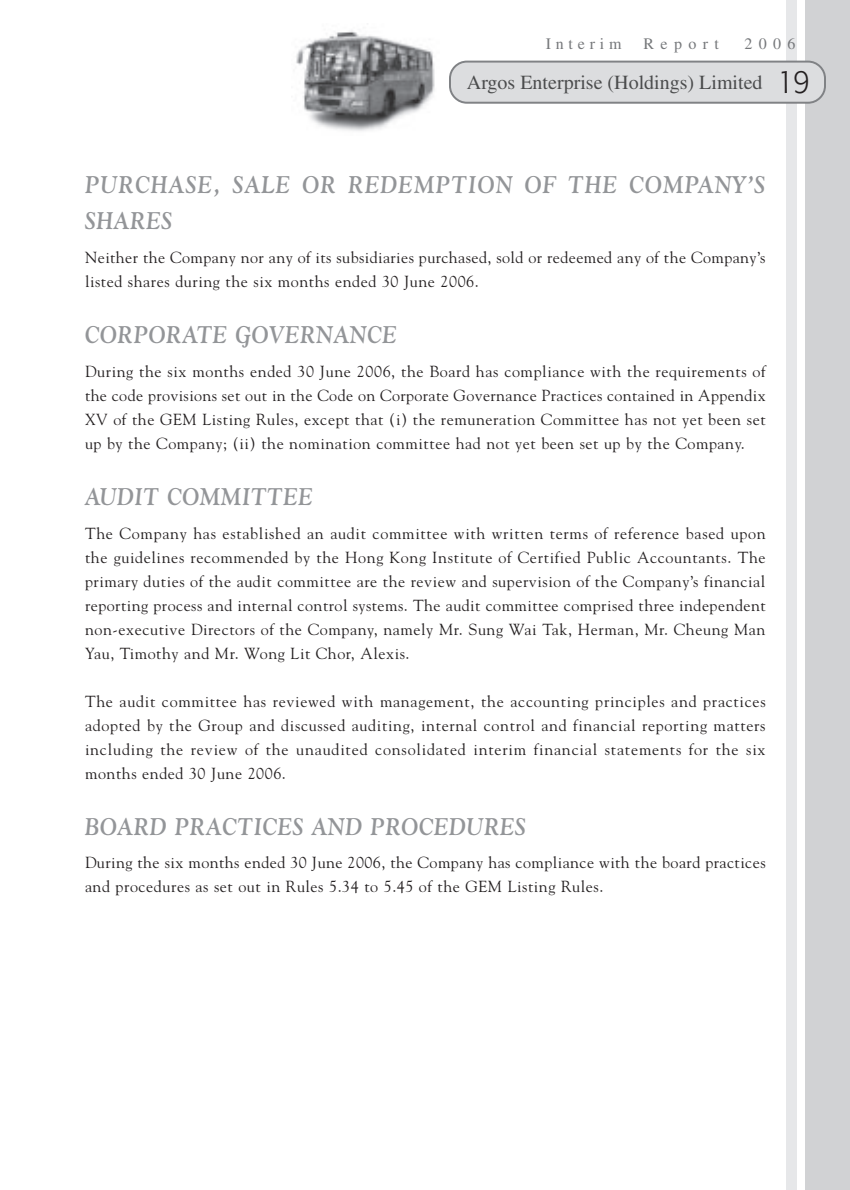
<style>
.page{position:relative;width:850px;height:1190px;background:#fff}
.page>*{position:absolute;margin:0;border:0;box-sizing:border-box;transform-origin:0 0}
.t1{font:italic 700 24px "Goudy";letter-spacing:.03em;color:#939598;scale:.9 1}
.t2{font:italic 700 24px/36px "Goudy";letter-spacing:.055em;color:#939598;scale:.9 1}
.t3{font:20px "Times";color:#4b4c4d}
.t4{font:16px/24px "Goudy";letter-spacing:.035em;color:#231f20;text-align:justify}
.t5{font:16px "Times";letter-spacing:.4em;color:#76787b}
.t6{font:16px "Times";letter-spacing:.3em;color:#76787b}
.s1{font-family:"Formata";font-weight:300;font-size:32px;color:#231f20}
</style>
<div class="page">
<div style="left:786px;top:0;width:10px;height:1190px;background:#e6e7e9"></div>
<div style="left:805px;top:0;width:45px;height:1190px;background:#d1d2d4"></div>
<img style="left:296px;top:30px;width:139px;height:101px">
<svg style="left:449px;top:60px;width:377px;height:45px;background:#d4d5d7"></svg>
<p class="t6" style="left:546px;top:38px;width:77px">Interim</p>
<p class="t5" style="left:644px;top:38px;width:77px">Report</p>
<p class="t5" style="left:744px;top:38px;width:53px">2006</p>
<p class="t3" style="left:467px;top:76px;width:345px">Argos Enterprise (Holdings) Limited <span class="s1">19</span></p>
<h1 class="t2" style="left:85px;top:169px;width:757px">PURCHASE, SALE OR REDEMPTION OF THE COMPANY’S<br>SHARES</h1>
<p class="t4" style="left:85px;top:247px;width:682px">Neither the Company nor any of its subsidiaries purchased, sold or redeemed any of the Company’s listed shares during the six months ended 30 June 2006.</p>
<h1 class="t1" style="left:85px;top:326px;width:348px">CORPORATE GOVERNANCE</h1>
<p class="t4" style="left:85px;top:361px;width:682px">During the six months ended 30 June 2006, the Board has compliance with the requirements of the code provisions set out in the Code on Corporate Governance Practices contained in Appendix XV of the GEM Listing Rules, except that (i) the remuneration Committee has not yet been set up by the Company; (ii) the nomination committee had not yet been set up by the Company.</p>
<h1 class="t1" style="left:85px;top:488px;width:255px">AUDIT COMMITTEE</h1>
<p class="t4" style="left:85px;top:522px;width:682px">The Company has established an audit committee with written terms of reference based upon the guidelines recommended by the Hong Kong Institute of Certified Public Accountants. The primary duties of the audit committee are the review and supervision of the Company’s financial reporting process and internal control systems. The audit committee comprised three independent non-executive Directors of the Company, namely Mr. Sung Wai Tak, Herman, Mr. Cheung Man Yau, Timothy and Mr. Wong Lit Chor, Alexis.</p>
<p class="t4" style="left:85px;top:690px;width:682px">The audit committee has reviewed with management, the accounting principles and practices adopted by the Group and discussed auditing, internal control and financial reporting matters including the review of the unaudited consolidated interim financial statements for the six months ended 30 June 2006.</p>
<h1 class="t1" style="left:85px;top:818px;width:492px">BOARD PRACTICES AND PROCEDURES</h1>
<p class="t4" style="left:85px;top:852px;width:682px">During the six months ended 30 June 2006, the Company has compliance with the board practices and procedures as set out in Rules 5.34 to 5.45 of the GEM Listing Rules.</p>
</div>
